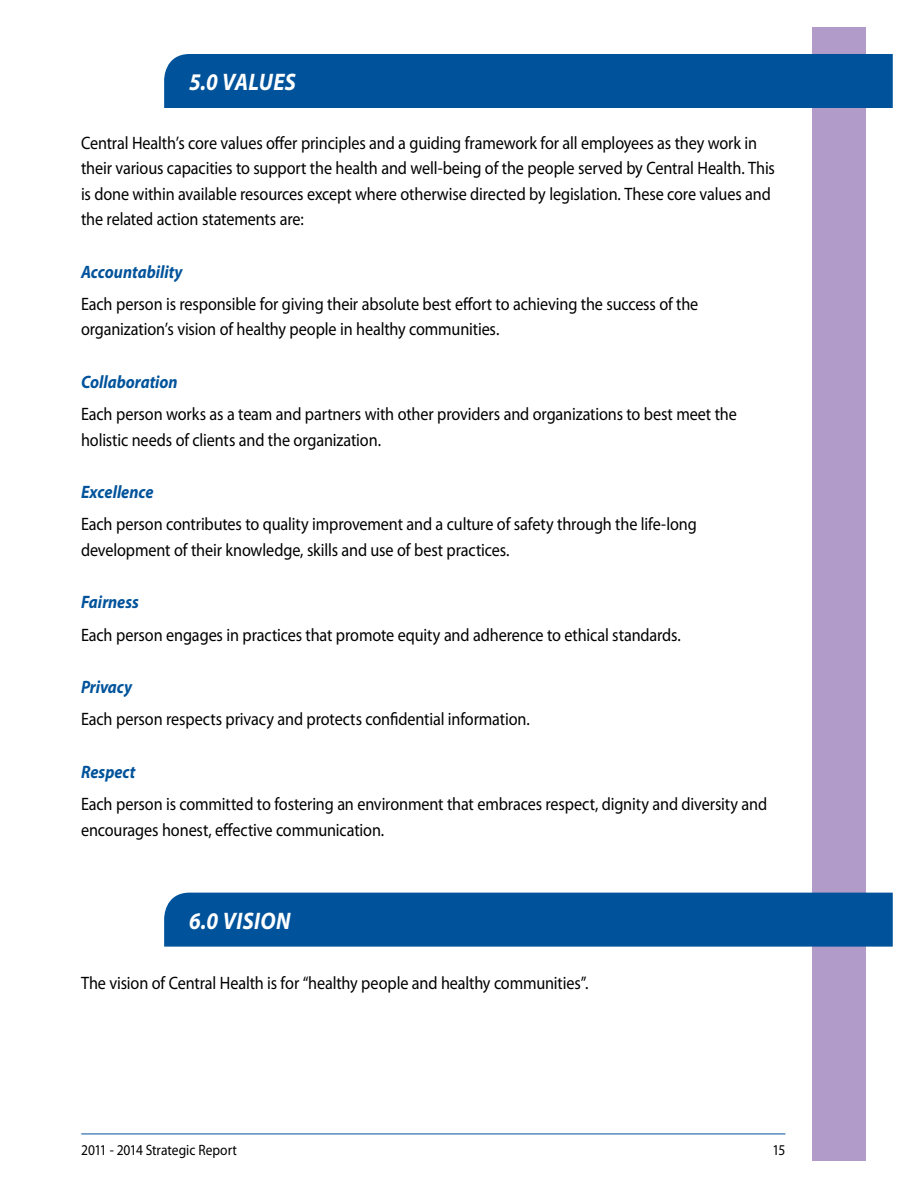
<style>
.page{position:relative;width:918px;height:1188px;background:#fff}
.page>*{position:absolute;margin:0;border:0;box-sizing:border-box;transform-origin:0 0}
.t1{font:italic 700 24px "Myriad Pro";letter-spacing:.02em;color:#fff;scale:.9 1}
.t2{font:18px/25.5px "Myriad Pro";letter-spacing:-.01em;color:#000;scale:.9 1}
.t3{font:italic 700 18px "Myriad Pro";letter-spacing:-.005em;color:#00539b;scale:.9 1}
.t4{font:15px "Myriad Pro";letter-spacing:-.005em;color:#000;scale:.9 1}
</style>
<div class="page">
<hr style="left:81px;top:1134px;width:704px;height:1px;background:#00539b">
<div style="left:812px;top:27px;width:54px;height:1134px;background:#b19bc9"></div>
<div style="left:164px;top:54px;width:729px;height:54px;background:#00539b"></div>
<div style="left:164px;top:893px;width:729px;height:54px;background:#00539b"></div>
<h1 class="t1" style="left:189px;top:66px;width:118px">5.0 Values</h1>
<p class="t2" style="left:81px;top:129px;width:773px">Central Health’s core values offer principles and a guiding framework for all employees as they work in their various capacities to support the health and well-being of the people served by Central Health. This is done within available resources except where otherwise directed by legislation. These core values and the related action statements are:</p>
<p class="t3" style="left:81px;top:260px;width:115px">Accountability</p>
<p class="t2" style="left:81px;top:291px;width:688px">Each person is responsible for giving their absolute best effort to achieving the success of the organization’s vision of healthy people in healthy communities.</p>
<p class="t3" style="left:81px;top:370px;width:109px">Collaboration</p>
<p class="t2" style="left:81px;top:401px;width:730px">Each person works as a team and partners with other providers and organizations to best meet the holistic needs of clients and the organization.</p>
<p class="t3" style="left:81px;top:480px;width:82px">Excellence</p>
<p class="t2" style="left:81px;top:511px;width:686px">Each person contributes to quality improvement and a culture of safety through the life-long development of their knowledge, skills and use of best practices.</p>
<p class="t3" style="left:81px;top:591px;width:66px">Fairness</p>
<p class="t2" style="left:81px;top:622px;width:668px">Each person engages in practices that promote equity and adherence to ethical standards.</p>
<p class="t3" style="left:81px;top:675px;width:59px">Privacy</p>
<p class="t2" style="left:81px;top:706px;width:500px">Each person respects privacy and protects confidential information.</p>
<p class="t3" style="left:81px;top:760px;width:62px">Respect</p>
<p class="t2" style="left:81px;top:791px;width:764px">Each person is committed to fostering an environment that embraces respect, dignity and diversity and encourages honest, effective communication.</p>
<h1 class="t1" style="left:189px;top:905px;width:114px">6.0 Vision</h1>
<p class="t2" style="left:81px;top:970px;width:565px">The vision of Central Health is for “healthy people and healthy communities”.</p>
<p class="t4" style="left:81px;top:1140px;width:175px">2011 - 2014 Strategic Report</p>
<p class="t4" style="left:772px;top:1140px;width:16px">15</p>
</div>
